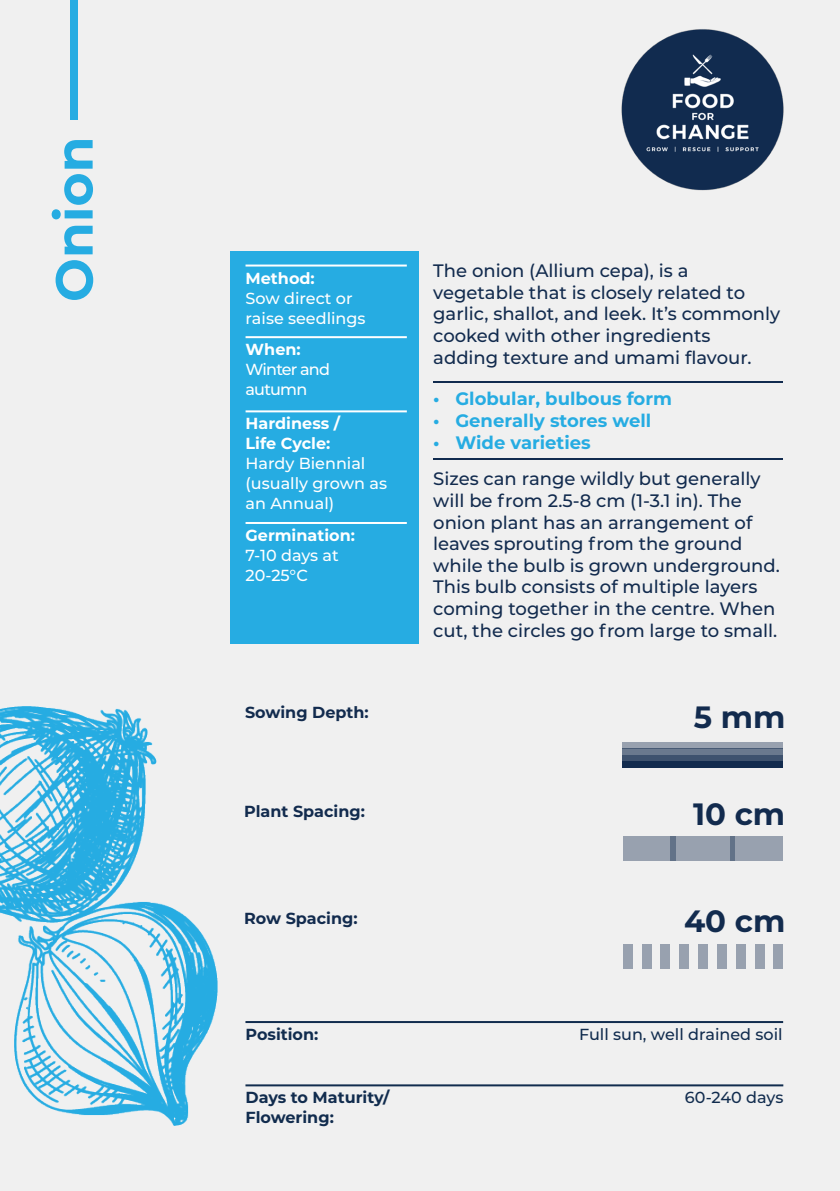
<style>
.page{position:relative;width:840px;height:1191px;background:#fff}
.page>*{position:absolute;margin:0;border:0;box-sizing:border-box;transform-origin:0 0}
.t1{font:700 52px "Montserrat";color:#26ace2}
.t2{font:700 30.8px "Montserrat";color:#122b4e}
.t3{font:500 18px/21.6px "Montserrat";color:#122b4e}
.t4{font:700 18px "Montserrat";color:#26ace2}
.t5{font:500 16px/20px "Montserrat";color:#fff}
.t6{font:700 16px/20px "Montserrat";color:#fff}
.t7{font:700 16px "Montserrat";color:#122b4e}
.t8{font:700 16px/20px "Montserrat";color:#112c4e}
.t9{font:500 16px "Montserrat";color:#112c4e}
.t10{font:500 16px/20px "Montserrat";letter-spacing:-.05em;color:#fff}
</style>
<div class="page">
<div style="left:0;top:0;width:839px;height:1191px;background:#f0f0f0"></div>
<div style="left:230px;top:251px;width:188px;height:393px;background:#26ace2"></div>
<hr style="left:245px;top:264px;width:161px;height:2px;background:#fff">
<hr style="left:245px;top:336px;width:161px;height:2px;background:#fff">
<hr style="left:245px;top:410px;width:161px;height:2px;background:#fff">
<hr style="left:245px;top:522px;width:161px;height:2px;background:#fff">
<hr style="left:245px;top:1021px;width:537px;height:2px;background:#112c4e">
<hr style="left:245px;top:1084px;width:537px;height:2px;background:#112c4e">
<hr style="left:433px;top:381px;width:348px;height:1px;background:#112b4f">
<hr style="left:433px;top:458px;width:348px;height:2px;background:#112b4f">
<div style="left:622px;top:836px;width:53px;height:25px;background:#98a1af"></div>
<svg style="left:670px;top:836px;width:60px;height:25px"></svg>
<svg style="left:730px;top:836px;width:52px;height:25px"></svg>
<div style="left:622px;top:749px;width:160px;height:6px;background:#6a798e"></div>
<div style="left:622px;top:755px;width:160px;height:6px;background:#3e526e"></div>
<div style="left:622px;top:742px;width:160px;height:7px;background:#98a1af"></div>
<div style="left:622px;top:761px;width:160px;height:6px;background:#122b4e"></div>
<img style="left:621px;top:29px;width:163px;height:162px">
<div style="left:70px;top:0;width:7px;height:120px;background:#26ace2"></div>
<div style="left:660px;top:944px;width:9px;height:25px;background:#98a1af"></div>
<div style="left:679px;top:944px;width:9px;height:25px;background:#98a1af"></div>
<div style="left:698px;top:944px;width:9px;height:25px;background:#98a1af"></div>
<div style="left:716px;top:944px;width:10px;height:25px;background:#98a1af"></div>
<div style="left:735px;top:944px;width:10px;height:25px;background:#98a1af"></div>
<div style="left:754px;top:944px;width:9px;height:25px;background:#98a1af"></div>
<div style="left:773px;top:944px;width:9px;height:25px;background:#98a1af"></div>
<div style="left:641px;top:944px;width:10px;height:25px;background:#98a1af"></div>
<div style="left:622px;top:944px;width:10px;height:25px;background:#98a1af"></div>
<img style="left:0;top:706px;width:217px;height:419px">
<h1 class="t1" style="left:37px;top:302px;width:167px;rotate:-90deg">Onion</h1>
<p class="t6" style="left:245px;top:267px;width:71px">Method:</p>
<p class="t5" style="left:245px;top:287px;width:122px">Sow direct or raise seedlings</p>
<p class="t6" style="left:245px;top:339px;width:57px">When:</p>
<p class="t10" style="left:245px;top:359px;width:86px">Winter and autumn</p>
<p class="t6" style="left:245px;top:413px;width:96px">Hardiness /<br>Life Cycle:</p>
<p class="t5" style="left:245px;top:453px;width:143px">Hardy Biennial (usually grown as an Annual)</p>
<p class="t6" style="left:245px;top:524px;width:111px">Germination:</p>
<p class="t5" style="left:245px;top:544px;width:95px">7-10 days at<br>20-25°C</p>
<p class="t3" style="left:433px;top:259px;width:348px">The onion (Allium cepa), is a vegetable that is closely related to garlic, shallot, and leek. It’s commonly cooked with other ingredients<br>adding texture and umami flavour.</p>
<p class="t4" style="left:433px;top:385px;width:240px">• Globular, bulbous form</p>
<p class="t4" style="left:433px;top:407px;width:219px">• Generally stores well</p>
<p class="t4" style="left:433px;top:429px;width:159px">• Wide varieties</p>
<p class="t3" style="left:433px;top:467px;width:348px">Sizes can range wildly but generally will be from 2.5-8 cm (1-3.1 in). The onion plant has an arrangement of leaves sprouting from the ground while the bulb is grown underground.<br>This bulb consists of multiple layers coming together in the centre. When cut, the circles go from large to small.</p>
<p class="t7" style="left:245px;top:700px;width:125px">Sowing Depth:</p>
<h2 class="t2" style="left:693px;top:695px;width:93px">5 mm</h2>
<p class="t7" style="left:244px;top:800px;width:122px">Plant Spacing:</p>
<h2 class="t2" style="left:692px;top:792px;width:94px">10 cm</h2>
<p class="t7" style="left:244px;top:906px;width:115px">Row Spacing:</p>
<h2 class="t2" style="left:683px;top:899px;width:103px">40 cm</h2>
<p class="t8" style="left:245px;top:1023px;width:74px">Position:</p>
<p class="t9" style="left:579px;top:1023px;width:205px">Full sun, well drained soil</p>
<p class="t8" style="left:245px;top:1087px;width:145px">Days to Maturity/<br>Flowering:</p>
<p class="t9" style="left:684px;top:1086px;width:100px">60-240 days</p>
</div>
